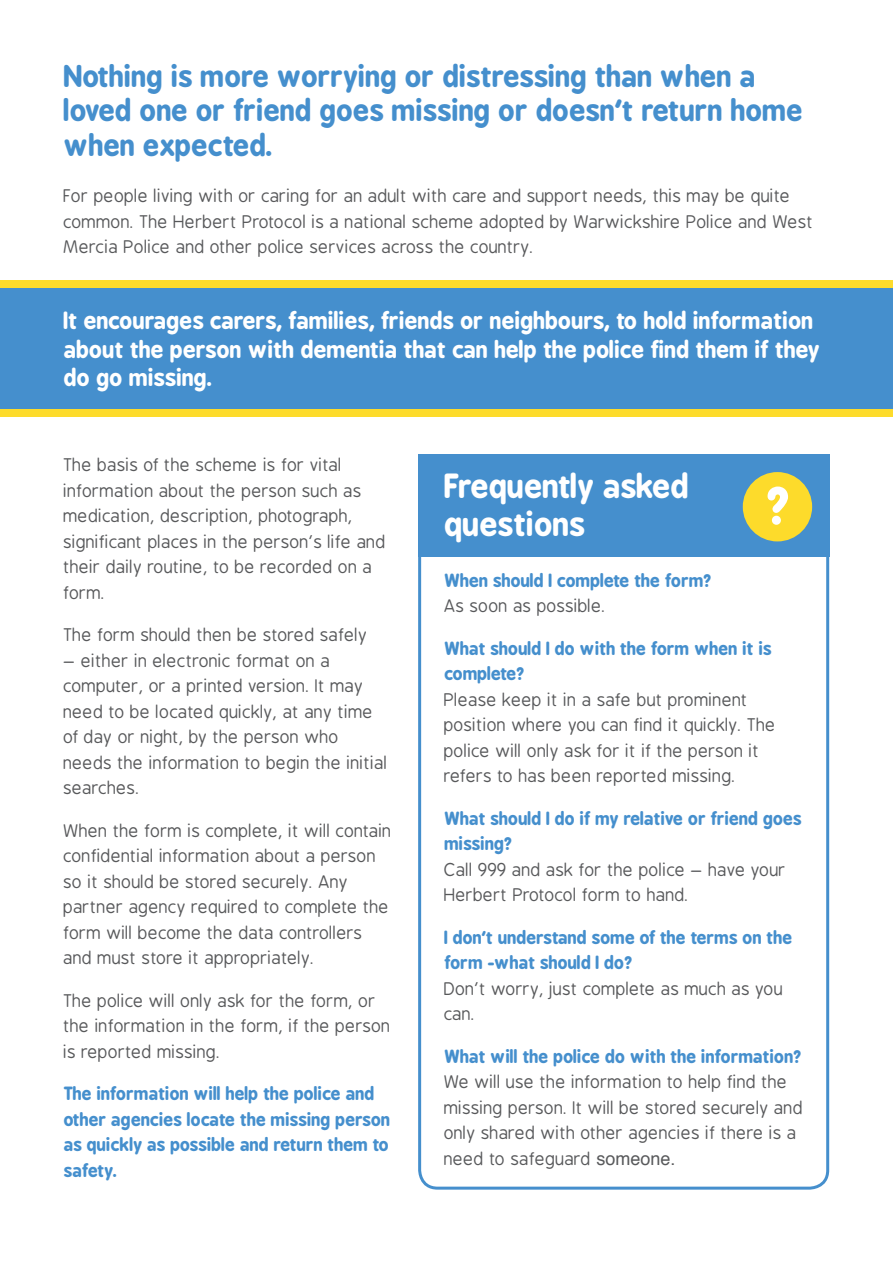
<style>
.page{position:relative;width:893px;height:1263px;background:#fff}
.page>*{position:absolute;margin:0;border:0;box-sizing:border-box;transform-origin:0 0}
.t1{font:700 51px "B Preplay";color:#fff}
.t2{font:700 31.5px/37.8px "B Preplay";color:#fff}
.t3{font:700 28.5px/34.2px "B Preplay";color:#458fcd}
.t4{font:700 22.5px/28.5px "B Preplay";color:#fff}
.t5{font:17.25px/25.5px "B Preplay";color:#58595b}
.t6{font:700 17.25px/25.5px "B Preplay";color:#458fcd}
.s1{font-family:"Helvetica";font-size:18px}
</style>
<div class="page">
<div style="left:418px;top:454px;width:411px;height:103px;background:#458fcd"></div>
<div style="left:0;top:281px;width:893px;height:136px;background:#fddb2b"></div>
<div style="left:0;top:289px;width:893px;height:120px;background:#458fcd"></div>
<div style="left:418px;top:494px;width:411px;height:695px;border:3px solid #458fcd;border-radius:18px"></div>
<div style="left:743px;top:472px;width:69px;height:69px;background:#fddb2b;border-radius:50%"></div>
<h3 class="t3" style="left:64px;top:60px;width:741px">Nothing is more worrying or distressing than when a loved one or friend goes missing or doesn’t return home when expected.</h3>
<p class="t5" style="left:64px;top:184px;width:752px">For people living with or caring for an adult with care and support needs, this may be quite common. The Herbert Protocol is a national scheme adopted by Warwickshire Police and West<br>Mercia Police and other police services across the country.</p>
<h3 class="t4" style="left:64px;top:307px;width:757px">It encourages carers, families, friends or neighbours, to hold information about the person with dementia that can help the police find them if they do go missing.</h3>
<p class="t5" style="left:64px;top:453px;width:324px">The basis of the scheme is for vital information about the person such as medication, description, photograph, significant places in the person’s life and their daily routine, to be recorded on a form.</p>
<p class="t5" style="left:64px;top:623px;width:305px">The form should then be stored safely</p>
<p class="t5" style="left:64px;top:648px;width:326px">– either in electronic format on a computer, or a printed version. It may need to be located quickly, at any time of day or night, by the person who needs the information to begin the initial searches.</p>
<p class="t5" style="left:64px;top:818px;width:330px">When the form is complete, it will contain confidential information about a person so it should be stored securely. Any partner agency required to complete the form will become the data controllers and must store it appropriately.</p>
<p class="t5" style="left:64px;top:988px;width:329px">The police will only ask for the form, or the information in the form, if the person is reported missing.</p>
<p class="t6" style="left:64px;top:1081px;width:328px">The information will help the police and other agencies locate the missing person as quickly as possible and return them to safety.</p>
<h2 class="t2" style="left:444px;top:467px;width:246px">Frequently asked questions</h2>
<p class="t6" style="left:444px;top:568px;width:269px">When should I complete the form?</p>
<p class="t5" style="left:444px;top:594px;width:163px">As soon as possible.</p>
<p class="t6" style="left:444px;top:636px;width:329px">What should I do with the form when it is complete?</p>
<p class="t5" style="left:444px;top:687px;width:333px">Please keep it in a safe but prominent position where you can find it quickly. The police will only ask for it if the person it refers to has been reported missing.</p>
<p class="t6" style="left:444px;top:806px;width:359px">What should I do if my relative or friend goes missing?</p>
<p class="t5" style="left:444px;top:857px;width:344px">Call 999 and ask for the police – have your<br>Herbert Protocol form to hand.</p>
<p class="t6" style="left:444px;top:925px;width:350px">I don’t understand some of the terms on the form -what should I do?</p>
<p class="t5" style="left:444px;top:976px;width:341px">Don’t worry, just complete as much as you can.</p>
<p class="t6" style="left:444px;top:1044px;width:359px">What will the police do with the information?</p>
<p class="t5" style="left:444px;top:1070px;width:360px">We will use the information to help find the missing person. It will be stored securely and only shared with other agencies if there is a need to safeguard <span class="s1">someone.</span></p>
<h1 class="t1" style="left:766px;top:475px;width:26px">?</h1>
</div>
